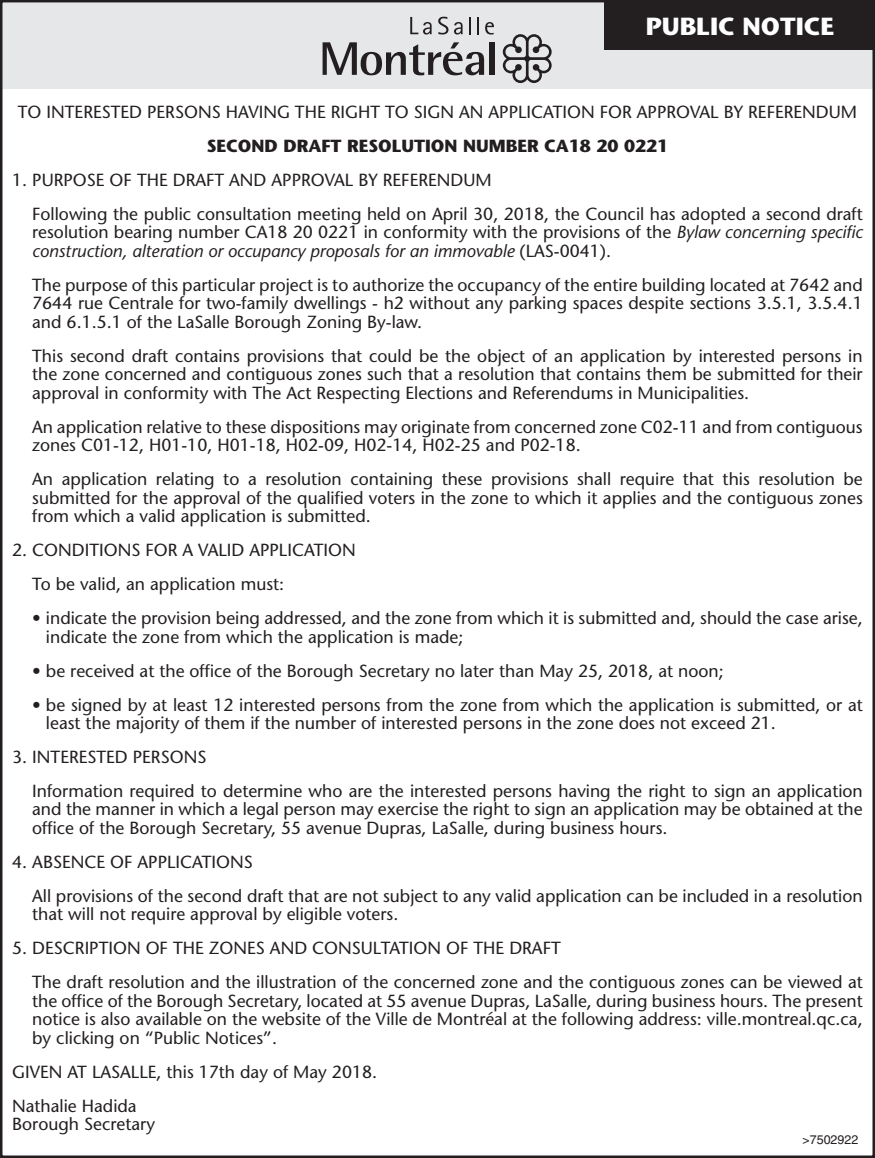
<style>
.page{position:relative;width:875px;height:1158px;background:#fff}
.page>*{position:absolute;margin:0;border:0;box-sizing:border-box;transform-origin:0 0}
.t1{font:700 24.75px "Stone Sans Std";color:#fff}
.t2{font:500 17.5px/18.5px "Stone Sans Std";color:#231f20}
.t3{font:italic 500 17.5px/18.5px "Stone Sans Std";color:#231f20}
.t4{font:700 17.5px "Stone Sans Std";color:#231f20}
.t5{font:12.5px "Helvetica LT Std";color:#231f20}
.s1{font-style:normal}
</style>
<div class="page">
<div style="left:0;top:3px;width:874px;height:86px;background:#e6e7e9"></div>
<svg style="left:410px;top:17px;width:22px;height:17px"></svg>
<svg style="left:438px;top:17px;width:10px;height:17px"></svg>
<svg style="left:454px;top:22px;width:9px;height:12px"></svg>
<svg style="left:469px;top:17px;width:2px;height:17px"></svg>
<svg style="left:478px;top:17px;width:1px;height:17px"></svg>
<svg style="left:485px;top:22px;width:9px;height:12px"></svg>
<svg style="left:323px;top:42px;width:161px;height:33px"></svg>
<div style="left:489px;top:42px;width:6px;height:33px;background:#231f20"></div>
<svg style="left:503px;top:34px;width:49px;height:49px"></svg>
<div style="left:604px;top:2px;width:271px;height:47px;background:#231f20"></div>
<h1 class="t1" style="left:646px;top:11px;width:190px">PUBLIC NOTICE</h1>
<p class="t2" style="left:18px;top:103px;width:841px">TO INTERESTED PERSONS HAVING THE RIGHT TO SIGN AN APPLICATION FOR APPROVAL BY REFERENDUM</p>
<p class="t4" style="left:207px;top:135px;width:463px">SECOND DRAFT RESOLUTION NUMBER CA18 20 0221</p>
<p class="t2" style="left:32px;top:163px;width:832px;line-height:34px;text-indent:-20px">1. PURPOSE OF THE DRAFT AND APPROVAL BY REFERENDUM<br>Following the public consultation meeting held on April 30, 2018, the Council has adopted a second draft</p>
<p class="t3" style="left:32px;top:223px;width:832px"><span class="s1">resolution bearing number CA18 20 0221 in conformity with the provisions of the</span> Bylaw concerning specific construction, alteration or occupancy proposals for an immovable <span class="s1">(LAS-0041).</span></p>
<p class="t2" style="left:32px;top:275px;width:832px;text-align:justify">The purpose of this particular project is to authorize the occupancy of the entire building located at 7642 and 7644 rue Centrale for two-family dwellings - h2 without any parking spaces despite sections 3.5.1, 3.5.4.1 and 6.1.5.1 of the LaSalle Borough Zoning By-law.</p>
<p class="t2" style="left:32px;top:346px;width:832px;text-align:justify">This second draft contains provisions that could be the object of an application by interested persons in the zone concerned and contiguous zones such that a resolution that contains them be submitted for their approval in conformity with The Act Respecting Elections and Referendums in Municipalities.</p>
<p class="t2" style="left:32px;top:417px;width:832px">An application relative to these dispositions may originate from concerned zone C02-11 and from contiguous zones C01-12, H01-10, H01-18, H02-09, H02-14, H02-25 and P02-18.</p>
<p class="t2" style="left:32px;top:470px;width:832px;text-align:justify">An application relating to a resolution containing these provisions shall require that this resolution be submitted for the approval of the qualified voters in the zone to which it applies and the contiguous zones from which a valid application is submitted.</p>
<p class="t2" style="left:32px;top:533px;width:325px;line-height:34px;text-indent:-20px">2. CONDITIONS FOR A VALID APPLICATION<br>To be valid, an application must:</p>
<p class="t2" style="left:46px;top:608px;width:818px;text-indent:-14px">• indicate the provision being addressed, and the zone from which it is submitted and, should the case arise, indicate the zone from which the application is made;</p>
<p class="t2" style="left:32px;top:661px;width:693px">• be received at the office of the Borough Secretary no later than May 25, 2018, at noon;</p>
<p class="t2" style="left:46px;top:695px;width:818px;text-indent:-14px">• be signed by at least 12 interested persons from the zone from which the application is submitted, or at least the majority of them if the number of interested persons in the zone does not exceed 21.</p>
<p class="t2" style="left:32px;top:739px;width:832px;line-height:34px;text-indent:-20px">3. INTERESTED PERSONS<br>Information required to determine who are the interested persons having the right to sign an application</p>
<p class="t2" style="left:32px;top:800px;width:832px">and the manner in which a legal person may exercise the right to sign an application may be obtained at the office of the Borough Secretary, 55 avenue Dupras, LaSalle, during business hours.</p>
<p class="t2" style="left:32px;top:844px;width:832px;line-height:34px;text-indent:-20px">4. ABSENCE OF APPLICATIONS<br>All provisions of the second draft that are not subject to any valid application can be included in a resolution</p>
<p class="t2" style="left:32px;top:904px;width:368px">that will not require approval by eligible voters.</p>
<p class="t2" style="left:32px;top:931px;width:832px;line-height:34px;text-indent:-20px">5. DESCRIPTION OF THE ZONES AND CONSULTATION OF THE DRAFT<br>The draft resolution and the illustration of the concerned zone and the contiguous zones can be viewed at</p>
<p class="t2" style="left:32px;top:991px;width:832px;text-align:justify">the office of the Borough Secretary, located at 55 avenue Dupras, LaSalle, during business hours. The present notice is also available on the website of the Ville de Montréal at the following address: ville.montreal.qc.ca, by clicking on “Public Notices”.</p>
<p class="t2" style="left:12px;top:1054px;width:366px;line-height:34px">GIVEN AT LASALLE, this 17th day of May 2018.<br>Nathalie Hadida</p>
<p class="t2" style="left:12px;top:1114px;width:144px">Borough Secretary</p>
<p class="t5" style="left:802px;top:1132px;width:57px">&gt;7502922</p>
</div>
